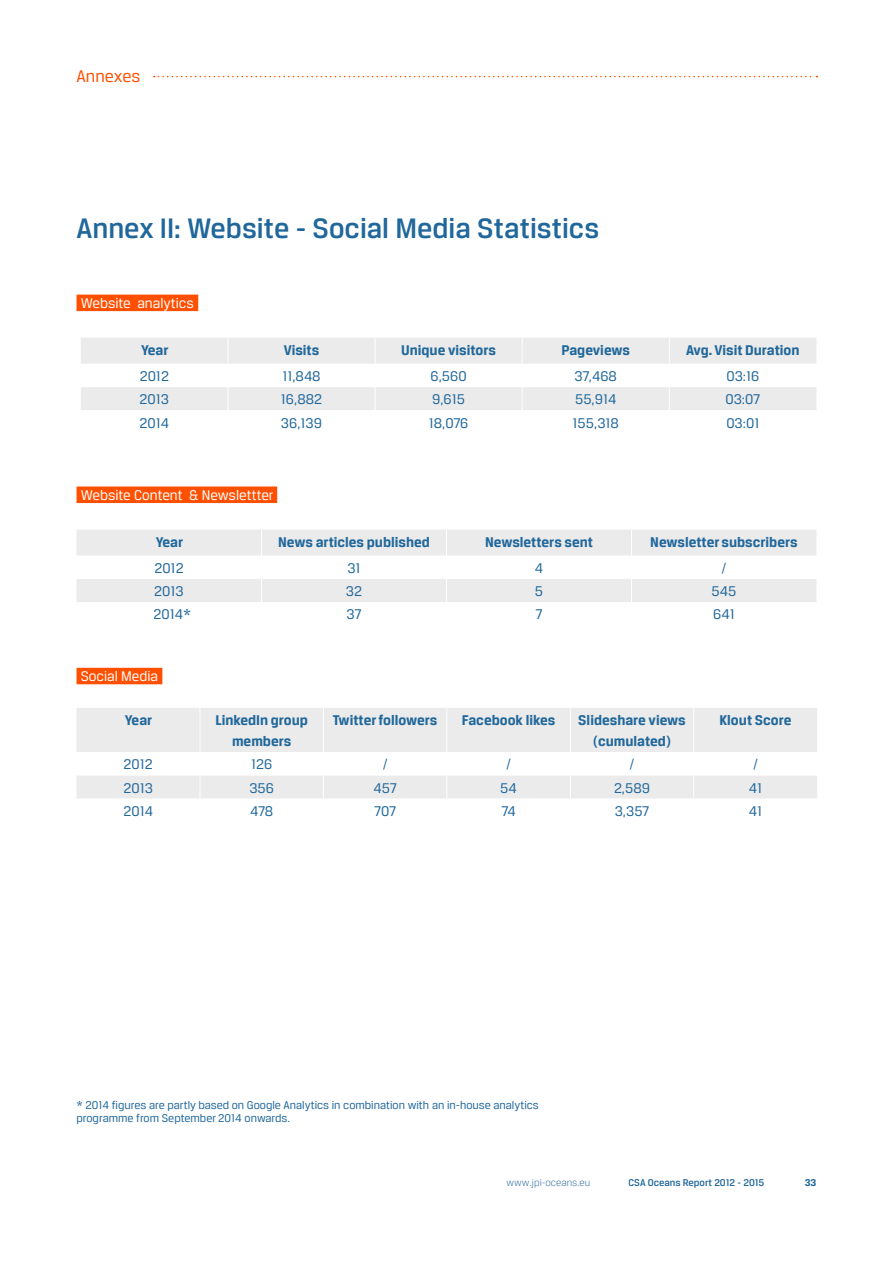
<style>
.page{position:relative;width:893px;height:1263px;background:#fff}
.page>*{position:absolute;margin:0;border:0;box-sizing:border-box;transform-origin:0 0}
.Subtitle_1{font:500 30px "Breuer Text";color:#20679b}
.t1{font:18px "Breuer Text";color:#ff4f00}
.Table{font:700 15px/21px "Breuer Text";color:#20679b;text-align:center}
.Table-2{font:15px "Breuer Text";color:#20679b}
.Subtitle_3{font:15px "Breuer Text";color:#fff}
.Table-3{font:12px/13.5px "Breuer Text";color:#20679b}
.t2{font:500 10.5px "Breuer Text";color:#20679b}
.t3{font:300 10.5px "Breuer Text";color:#20679b}
.t4{font:700 10.5px "Breuer Text";color:#20679b}
</style>
<div class="page">
<div style="left:77px;top:295px;width:121px;height:16px;background:#ff4f00"></div>
<div style="left:77px;top:486px;width:200px;height:17px;background:#ff4f00"></div>
<div style="left:77px;top:668px;width:85px;height:16px;background:#ff4f00"></div>
<div style="left:81px;top:338px;width:735px;height:26px;background:#ebebeb"></div>
<div style="left:81px;top:387px;width:735px;height:23px;background:#ebebeb"></div>
<svg style="left:228px;top:338px;width:1px;height:72px"></svg>
<svg style="left:375px;top:338px;width:1px;height:72px"></svg>
<svg style="left:522px;top:338px;width:1px;height:72px"></svg>
<svg style="left:669px;top:338px;width:1px;height:72px"></svg>
<div style="left:77px;top:530px;width:739px;height:26px;background:#ebebeb"></div>
<div style="left:77px;top:579px;width:739px;height:23px;background:#ebebeb"></div>
<svg style="left:261px;top:530px;width:1px;height:72px"></svg>
<svg style="left:446px;top:530px;width:1px;height:72px"></svg>
<svg style="left:631px;top:530px;width:1px;height:72px"></svg>
<div style="left:77px;top:708px;width:740px;height:44px;background:#ebebeb"></div>
<div style="left:77px;top:776px;width:740px;height:22px;background:#ebebeb"></div>
<hr style="left:200px;top:708px;width:1px;height:44px;background:#fff">
<hr style="left:323px;top:708px;width:1px;height:44px;background:#fff">
<hr style="left:446px;top:708px;width:1px;height:44px;background:#fff">
<hr style="left:570px;top:708px;width:1px;height:44px;background:#fff">
<hr style="left:693px;top:708px;width:1px;height:44px;background:#fff">
<svg style="left:200px;top:776px;width:1px;height:22px"></svg>
<svg style="left:323px;top:776px;width:1px;height:22px"></svg>
<svg style="left:446px;top:776px;width:1px;height:22px"></svg>
<svg style="left:570px;top:776px;width:1px;height:22px"></svg>
<svg style="left:693px;top:776px;width:1px;height:22px"></svg>
<svg style="left:154px;top:76px;width:663px;height:1px"></svg>
<p class="t1" style="left:77px;top:66px;width:65px">Annexes</p>
<p class="Subtitle_1" style="left:77px;top:212px;width:524px">Annex II: Website - Social Media Statistics</p>
<p class="Subtitle_3" style="left:81px;top:295px;width:115px">Website analytics</p>
<p class="Table" style="left:141px;top:339px;width:29px">Year</p>
<p class="Table" style="left:284px;top:339px;width:37px">Visits</p>
<p class="Table" style="left:401px;top:339px;width:96px">Unique visitors</p>
<p class="Table" style="left:561px;top:339px;width:70px">Pageviews</p>
<p class="Table" style="left:686px;top:339px;width:115px">Avg. Visit Duration</p>
<p class="Table-2" style="left:140px;top:368px;width:31px">2012</p>
<p class="Table-2" style="left:282px;top:368px;width:40px">11,848</p>
<p class="Table-2" style="left:430px;top:368px;width:38px">6,560</p>
<p class="Table-2" style="left:575px;top:368px;width:44px">37,468</p>
<p class="Table-2" style="left:726px;top:368px;width:34px">03:16</p>
<p class="Table-2" style="left:140px;top:391px;width:31px">2013</p>
<p class="Table-2" style="left:281px;top:391px;width:43px">16,882</p>
<p class="Table-2" style="left:432px;top:391px;width:34px">9,615</p>
<p class="Table-2" style="left:575px;top:391px;width:43px">55,914</p>
<p class="Table-2" style="left:725px;top:391px;width:36px">03:07</p>
<p class="Table-2" style="left:140px;top:415px;width:31px">2014</p>
<p class="Table-2" style="left:281px;top:415px;width:43px">36,139</p>
<p class="Table-2" style="left:429px;top:415px;width:41px">18,076</p>
<p class="Table-2" style="left:572px;top:415px;width:48px">155,318</p>
<p class="Table-2" style="left:726px;top:415px;width:35px">03:01</p>
<p class="Subtitle_3" style="left:81px;top:487px;width:194px">Website Content &amp; Newslettter</p>
<p class="Table" style="left:156px;top:531px;width:29px">Year</p>
<p class="Table" style="left:278px;top:531px;width:153px">News articles published</p>
<p class="Table" style="left:485px;top:531px;width:109px">Newsletters sent</p>
<p class="Table" style="left:650px;top:531px;width:149px">Newsletter subscribers</p>
<p class="Table-2" style="left:154px;top:560px;width:31px">2012</p>
<p class="Table-2" style="left:347px;top:560px;width:15px">31</p>
<p class="Table-2" style="left:535px;top:560px;width:10px">4</p>
<p class="Table-2" style="left:721px;top:560px;width:6px">/</p>
<p class="Table-2" style="left:154px;top:583px;width:31px">2013</p>
<p class="Table-2" style="left:346px;top:583px;width:18px">32</p>
<p class="Table-2" style="left:535px;top:583px;width:10px">5</p>
<p class="Table-2" style="left:712px;top:583px;width:26px">545</p>
<p class="Table-2" style="left:154px;top:606px;width:39px">2014*</p>
<p class="Table-2" style="left:347px;top:606px;width:16px">37</p>
<p class="Table-2" style="left:535px;top:606px;width:9px">7</p>
<p class="Table-2" style="left:713px;top:606px;width:23px">641</p>
<p class="Subtitle_3" style="left:81px;top:668px;width:79px">Social Media</p>
<p class="Table" style="left:125px;top:710px;width:29px">Year</p>
<p class="Table" style="left:215px;top:710px;width:94px">LinkedIn group members</p>
<p class="Table" style="left:333px;top:710px;width:106px">Twitter followers</p>
<p class="Table" style="left:462px;top:710px;width:95px">Facebook likes</p>
<p class="Table" style="left:578px;top:710px;width:109px">Slideshare views (cumulated)</p>
<p class="Table" style="left:719px;top:710px;width:74px">Klout Score</p>
<p class="Table-2" style="left:124px;top:756px;width:31px">2012</p>
<p class="Table-2" style="left:251px;top:756px;width:23px">126</p>
<p class="Table-2" style="left:383px;top:756px;width:6px">/</p>
<p class="Table-2" style="left:506px;top:756px;width:6px">/</p>
<p class="Table-2" style="left:629px;top:756px;width:6px">/</p>
<p class="Table-2" style="left:753px;top:756px;width:6px">/</p>
<p class="Table-2" style="left:123px;top:780px;width:31px">2013</p>
<p class="Table-2" style="left:249px;top:780px;width:26px">356</p>
<p class="Table-2" style="left:373px;top:780px;width:25px">457</p>
<p class="Table-2" style="left:500px;top:780px;width:18px">54</p>
<p class="Table-2" style="left:614px;top:780px;width:37px">2,589</p>
<p class="Table-2" style="left:749px;top:780px;width:15px">41</p>
<p class="Table-2" style="left:123px;top:803px;width:31px">2014</p>
<p class="Table-2" style="left:250px;top:803px;width:25px">478</p>
<p class="Table-2" style="left:374px;top:803px;width:23px">707</p>
<p class="Table-2" style="left:501px;top:803px;width:16px">74</p>
<p class="Table-2" style="left:615px;top:803px;width:36px">3,357</p>
<p class="Table-2" style="left:749px;top:803px;width:15px">41</p>
<p class="Table-3" style="left:77px;top:1098px;width:464px">* 2014 figures are partly based on Google Analytics in combination with an in-house analytics programme from September 2014 onwards.</p>
<p class="t3" style="left:507px;top:1177px;width:85px">www.jpi-oceans.eu</p>
<p class="t2" style="left:628px;top:1177px;width:137px">CSA Oceans Report 2012 - 2015</p>
<p class="t4" style="left:805px;top:1177px;width:13px">33</p>
</div>
